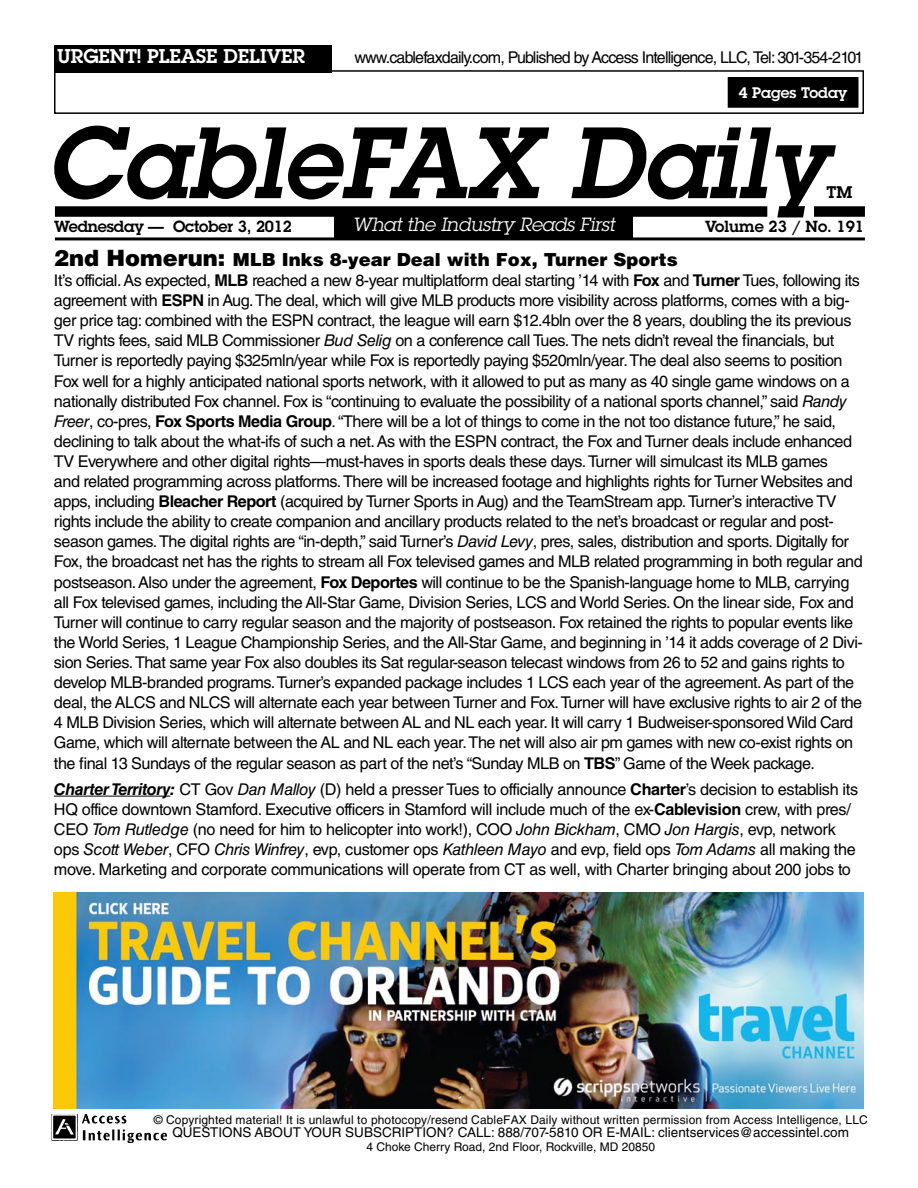
<style>
.page{position:relative;width:918px;height:1188px;background:#fff}
.page>*{position:absolute;margin:0;border:0;box-sizing:border-box;transform-origin:0 0}
.t1{font:italic 600 99px "Lubalin Graph Std";color:#000}
.t2{font:600 19.5px "Lubalin Graph Std";color:#fff}
.t3{font:italic 18.75px "Lubalin Graph Std";letter-spacing:-.01em;color:#fff}
.t4{font:900 18px "Helvetica LT Std";color:#000}
.t5{font:600 16.5px "Lubalin Graph Std";color:#000}
.t6{font:16.2px/20.1px "Helvetica LT Std";letter-spacing:-.03em;color:#000}
.t7{font:16.2px "Helvetica LT Std";letter-spacing:-.05em;color:#000}
.t8{font:600 15.75px "Lubalin Graph Std";letter-spacing:-.01em;color:#000}
.t9{font:600 15px "Lubalin Graph Std";color:#fff}
.t10{font:13.5px "Helvetica LT Std";color:#000}
.t11{font:12px "Helvetica LT Std";letter-spacing:.01em;color:#000}
.s1{font-size:22.5px}
.s2{font-weight:700}
.s3{font-style:italic}
.s4{font-weight:700;font-style:italic}
</style>
<div class="page">
<img style="left:52px;top:1114px;width:115px;height:29px">
<div style="left:55px;top:206px;width:712px;height:11px;background:#000"></div>
<div style="left:814px;top:206px;width:51px;height:11px;background:#000"></div>
<div style="left:334px;top:212px;width:299px;height:26px;background:#000"></div>
<hr style="left:55px;top:237px;width:810px;height:3px;background:#000">
<div style="left:54px;top:70px;width:810px;height:44px;border:2px solid #000"></div>
<div style="left:54px;top:45px;width:278px;height:27px;background:#000"></div>
<div style="left:728px;top:78px;width:130px;height:29px;background:#000"></div>
<div style="left:728px;top:77px;width:131px;height:31px;border:2px solid #000"></div>
<img style="left:53px;top:892px;width:810px;height:216px">
<hr style="left:54px;top:796px;width:116px;height:1px;background:#000">
<p class="t2" style="left:57px;top:43px;width:249px">URGENT! PLEASE DELIVER</p>
<p class="t7" style="left:354px;top:48px;width:511px">www.cablefaxdaily.com, Published by Access Intelligence, LLC, Tel: 301-354-2101</p>
<p class="t9" style="left:739px;top:83px;width:110px">4 Pages Today</p>
<h1 class="t1" style="left:46px;top:97px;width:782px">CableFAX Daily</h1>
<p class="t5" style="left:827px;top:181px;width:27px">TM</p>
<p class="t8" style="left:54px;top:216px;width:240px">Wednesday — October 3, 2012</p>
<p class="t3" style="left:352px;top:213px;width:264px">What the Industry Reads First</p>
<p class="t8" style="left:705px;top:216px;width:160px">Volume 23 / No. 191</p>
<p class="t4" style="left:54px;top:248px;width:625px"><span class="s1">2nd Homerun:</span> MLB Inks 8-year Deal with Fox, Turner Sports</p>
<p class="t6" style="left:54px;top:270px;width:810px">It’s official. As expected, <span class="s2">MLB</span> reached a new 8-year multiplatform deal starting ’14 with <span class="s2">Fox</span> and <span class="s2">Turner</span> Tues, following its agreement with <span class="s2">ESPN</span> in Aug. The deal, which will give MLB products more visibility across platforms, comes with a big&shy;ger price tag: combined with the ESPN contract, the league will earn $12.4bln over the 8 years, doubling the its previous TV rights fees, said MLB Commissioner <span class="s3">Bud Selig</span> on a conference call Tues. The nets didn’t reveal the financials, but Turner is reportedly paying $325mln/year while Fox is reportedly paying $520mln/year. The deal also seems to position Fox well for a highly anticipated national sports network, with it allowed to put as many as 40 single game windows on a nationally distributed Fox channel. Fox is “continuing to evaluate the possibility of a national sports channel,” said <span class="s3">Randy Freer</span>, co-pres, <span class="s2">Fox Sports Media Group</span>. “There will be a lot of things to come in the not too distance future,” he said, declining to talk about the what-ifs of such a net. As with the ESPN contract, the Fox and Turner deals include enhanced TV Everywhere and other digital rights—must-haves in sports deals these days. Turner will simulcast its MLB games<br>and related programming across platforms. There will be increased footage and highlights rights for Turner Websites and apps, including <span class="s2">Bleacher Report</span> (acquired by Turner Sports in Aug) and the TeamStream app. Turner’s interactive TV rights include the ability to create companion and ancillary products related to the net’s broadcast or regular and post&shy;season games. The digital rights are “in-depth,” said Turner’s <span class="s3">David Levy</span>, pres, sales, distribution and sports. Digitally for Fox, the broadcast net has the rights to stream all Fox televised games and MLB related programming in both regular and postseason. Also under the agreement, <span class="s2">Fox Deportes</span> will continue to be the Spanish-language home to MLB, carrying all Fox televised games, including the All-Star Game, Division Series, LCS and World Series. On the linear side, Fox and Turner will continue to carry regular season and the majority of postseason. Fox retained the rights to popular events like the World Series, 1 League Championship Series, and the All-Star Game, and beginning in ’14 it adds coverage of 2 Divi&shy;sion Series. That same year Fox also doubles its Sat regular-season telecast windows from 26 to 52 and gains rights to develop MLB-branded programs. Turner’s expanded package includes 1 LCS each year of the agreement. As part of the deal, the ALCS and NLCS will alternate each year between Turner and Fox. Turner will have exclusive rights to air 2 of the 4 MLB Division Series, which will alternate between AL and NL each year. It will carry 1 Budweiser-sponsored Wild Card Game, which will alternate between the AL and NL each year. The net will also air pm games with new co-exist rights on the final 13 Sundays of the regular season as part of the net’s “Sunday MLB on <span class="s2">TBS</span>” Game of the Week package.</p>
<p class="t6" style="left:54px;top:779px;width:806px"><span class="s4">Charter Territory:</span> CT Gov <span class="s3">Dan Malloy</span> (D) held a presser Tues to officially announce <span class="s2">Charter</span>’s decision to establish its HQ office downtown Stamford. Executive officers in Stamford will include much of the ex-<span class="s2">Cablevision</span> crew, with pres/ CEO <span class="s3">Tom Rutledge</span> (no need for him to helicopter into work!), COO <span class="s3">John Bickham</span>, CMO <span class="s3">Jon Hargis</span>, evp, network ops <span class="s3">Scott Weber</span>, CFO <span class="s3">Chris Winfrey</span>, evp, customer ops <span class="s3">Kathleen Mayo</span> and evp, field ops <span class="s3">Tom Adams</span> all making the move. Marketing and corporate communications will operate from CT as well, with Charter bringing about 200 jobs to</p>
<p class="t11" style="left:154px;top:1113px;width:716px">© Copyrighted material! It is unlawful to photocopy/resend CableFAX Daily without written permission from Access Intelligence, LLC</p>
<p class="t10" style="left:172px;top:1125px;width:678px">QUESTIONS ABOUT YOUR SUBSCRIPTION? CALL: 888/707-5810 OR E-MAIL: clientservices@accessintel.com</p>
<p class="t11" style="left:366px;top:1140px;width:290px">4 Choke Cherry Road, 2nd Floor, Rockville, MD 20850</p>
</div>
